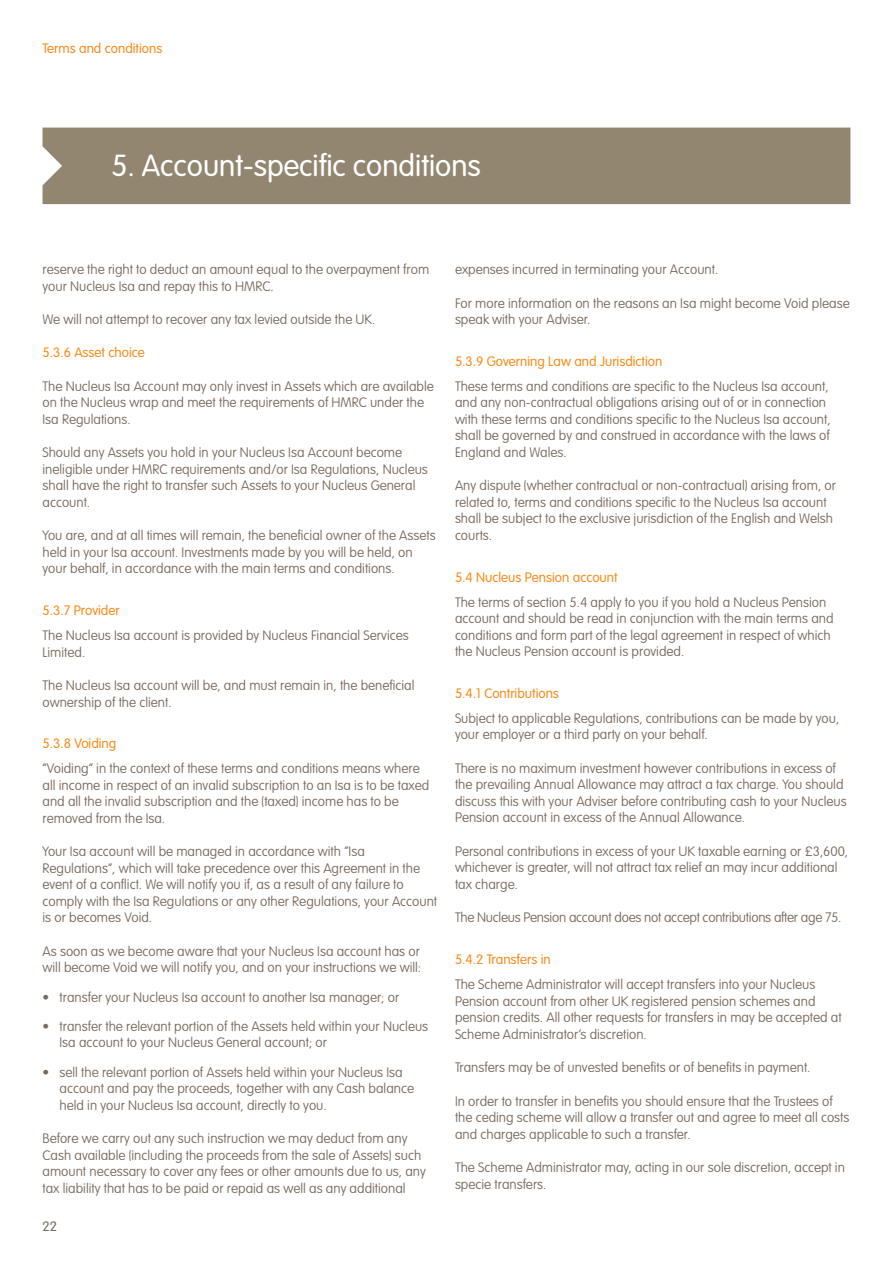
<style>
.page{position:relative;width:893px;height:1263px;background:#fff}
.page>*{position:absolute;margin:0;border:0;box-sizing:border-box;transform-origin:0 0}
.Section_title{font:300 30px "VAG Rounded Std";color:#fff}
.Body_copy{font:100 13.5px/16.5px "VAG Rounded Std";color:#78695c}
.Section_sub_header_small{font:300 13.5px "VAG Rounded Std";color:#f68e1e}
.Body_copy-2{font:100 13.5px "VAG Rounded Std";letter-spacing:-.02em;color:#78695c}
.Body_copy-3{font:300 13.5px "VAG Rounded Std";color:#f68e1e}
.t1{font:300 13.5px "VAG Rounded Std";color:#78695c}
</style>
<div class="page">
<div style="left:43px;top:128px;width:807px;height:76px;background:#938671"></div>
<p class="Section_sub_header_small" style="left:43px;top:40px;width:121px">Terms and conditions</p>
<p class="Section_title" style="left:111px;top:148px;width:371px">5. Account-specific conditions</p>
<p class="Body_copy" style="left:43px;top:261px;width:388px">reserve the right to deduct an amount equal to the overpayment from your Nucleus Isa and repay this to HMRC.</p>
<p class="Body_copy" style="left:43px;top:311px;width:334px">We will not attempt to recover any tax levied outside the UK.</p>
<p class="Body_copy-3" style="left:43px;top:345px;width:104px">5.3.6 Asset choice</p>
<p class="Body_copy" style="left:43px;top:378px;width:393px">The Nucleus Isa Account may only invest in Assets which are available on the Nucleus wrap and meet the requirements of HMRC under the<br>Isa Regulations.</p>
<p class="Body_copy" style="left:43px;top:445px;width:387px">Should any Assets you hold in your Nucleus Isa Account become ineligible under HMRC requirements and/or Isa Regulations, Nucleus shall have the right to transfer such Assets to your Nucleus General account.</p>
<p class="Body_copy" style="left:43px;top:528px;width:395px">You are, and at all times will remain, the beneficial owner of the Assets held in your Isa account. Investments made by you will be held, on your behalf, in accordance with the main terms and conditions.</p>
<p class="Section_sub_header_small" style="left:43px;top:603px;width:79px">5.3.7 Provider</p>
<p class="Body_copy" style="left:43px;top:627px;width:368px">The Nucleus Isa account is provided by Nucleus Financial Services<br>Limited.</p>
<p class="Body_copy" style="left:43px;top:677px;width:373px">The Nucleus Isa account will be, and must remain in, the beneficial ownership of the client.</p>
<p class="Section_sub_header_small" style="left:43px;top:736px;width:75px">5.3.8 Voiding</p>
<p class="Body_copy" style="left:43px;top:761px;width:388px">“Voiding” in the context of these terms and conditions means where all income in respect of an invalid subscription to an Isa is to be taxed and all the invalid subscription and the (taxed) income has to be removed from the Isa.</p>
<p class="Body_copy" style="left:43px;top:844px;width:396px">Your Isa account will be managed in accordance with “Isa Regulations”, which will take precedence over this Agreement in the event of a conflict. We will notify you if, as a result of any failure to comply with the Isa Regulations or any other Regulations, your Account is or becomes Void.</p>
<p class="Body_copy" style="left:43px;top:943px;width:380px">As soon as we become aware that your Nucleus Isa account has or will become Void we will notify you, and on your instructions we will:</p>
<p class="Body_copy" style="left:43px;top:989px;width:358px">• transfer your Nucleus Isa account to another Isa manager; or</p>
<p class="Body_copy" style="left:60px;top:1018px;width:370px;text-indent:-17px">• transfer the relevant portion of the Assets held within your Nucleus<br>Isa account to your Nucleus General account; or</p>
<p class="Body_copy" style="left:60px;top:1064px;width:356px;text-indent:-17px">• sell the relevant portion of Assets held within your Nucleus Isa account and pay the proceeds, together with any Cash balance held in your Nucleus Isa account, directly to you.</p>
<p class="Body_copy" style="left:43px;top:1130px;width:385px">Before we carry out any such instruction we may deduct from any Cash available (including the proceeds from the sale of Assets) such amount necessary to cover any fees or other amounts due to us, any tax liability that has to be paid or repaid as well as any additional</p>
<p class="t1" style="left:43px;top:1218px;width:16px">22</p>
<p class="Body_copy" style="left:455px;top:261px;width:265px">expenses incurred in terminating your Account.</p>
<p class="Body_copy" style="left:455px;top:295px;width:396px">For more information on the reasons an Isa might become Void please speak with your Adviser.</p>
<p class="Section_sub_header_small" style="left:455px;top:353px;width:209px">5.3.9 Governing Law and Jurisdiction</p>
<p class="Body_copy" style="left:455px;top:378px;width:377px">These terms and conditions are specific to the Nucleus Isa account, and any non-contractual obligations arising out of or in connection with these terms and conditions specific to the Nucleus Isa account, shall be governed by and construed in accordance with the laws of England and Wales.</p>
<p class="Body_copy" style="left:455px;top:478px;width:382px">Any dispute (whether contractual or non-contractual) arising from, or related to, terms and conditions specific to the Nucleus Isa account shall be subject to the exclusive jurisdiction of the English and Welsh courts.</p>
<p class="Section_sub_header_small" style="left:455px;top:569px;width:164px">5.4 Nucleus Pension account</p>
<p class="Body_copy" style="left:455px;top:594px;width:380px">The terms of section 5.4 apply to you if you hold a Nucleus Pension account and should be read in conjunction with the main terms and conditions and form part of the legal agreement in respect of which the Nucleus Pension account is provided.</p>
<p class="Section_sub_header_small" style="left:455px;top:685px;width:105px">5.4.1 Contributions</p>
<p class="Body_copy" style="left:455px;top:710px;width:386px">Subject to applicable Regulations, contributions can be made by you, your employer or a third party on your behalf.</p>
<p class="Body_copy" style="left:455px;top:760px;width:393px">There is no maximum investment however contributions in excess of the prevailing Annual Allowance may attract a tax charge. You should discuss this with your Adviser before contributing cash to your Nucleus Pension account in excess of the Annual Allowance.</p>
<p class="Body_copy" style="left:455px;top:843px;width:395px">Personal contributions in excess of your UK taxable earning or £3,600, whichever is greater, will not attract tax relief an may incur additional tax charge.</p>
<p class="Body_copy-2" style="left:455px;top:910px;width:388px">The Nucleus Pension account does not accept contributions after age 75.</p>
<p class="Section_sub_header_small" style="left:455px;top:951px;width:97px">5.4.2 Transfers in</p>
<p class="Body_copy" style="left:455px;top:976px;width:388px">The Scheme Administrator will accept transfers into your Nucleus Pension account from other UK registered pension schemes and pension credits. All other requests for transfers in may be accepted at Scheme Administrator’s discretion.</p>
<p class="Body_copy" style="left:455px;top:1059px;width:357px">Transfers may be of unvested benefits or of benefits in payment.</p>
<p class="Body_copy" style="left:455px;top:1093px;width:396px">In order to transfer in benefits you should ensure that the Trustees of the ceding scheme will allow a transfer out and agree to meet all costs and charges applicable to such a transfer.</p>
<p class="Body_copy" style="left:455px;top:1159px;width:391px">The Scheme Administrator may, acting in our sole discretion, accept in specie transfers.</p>
</div>
